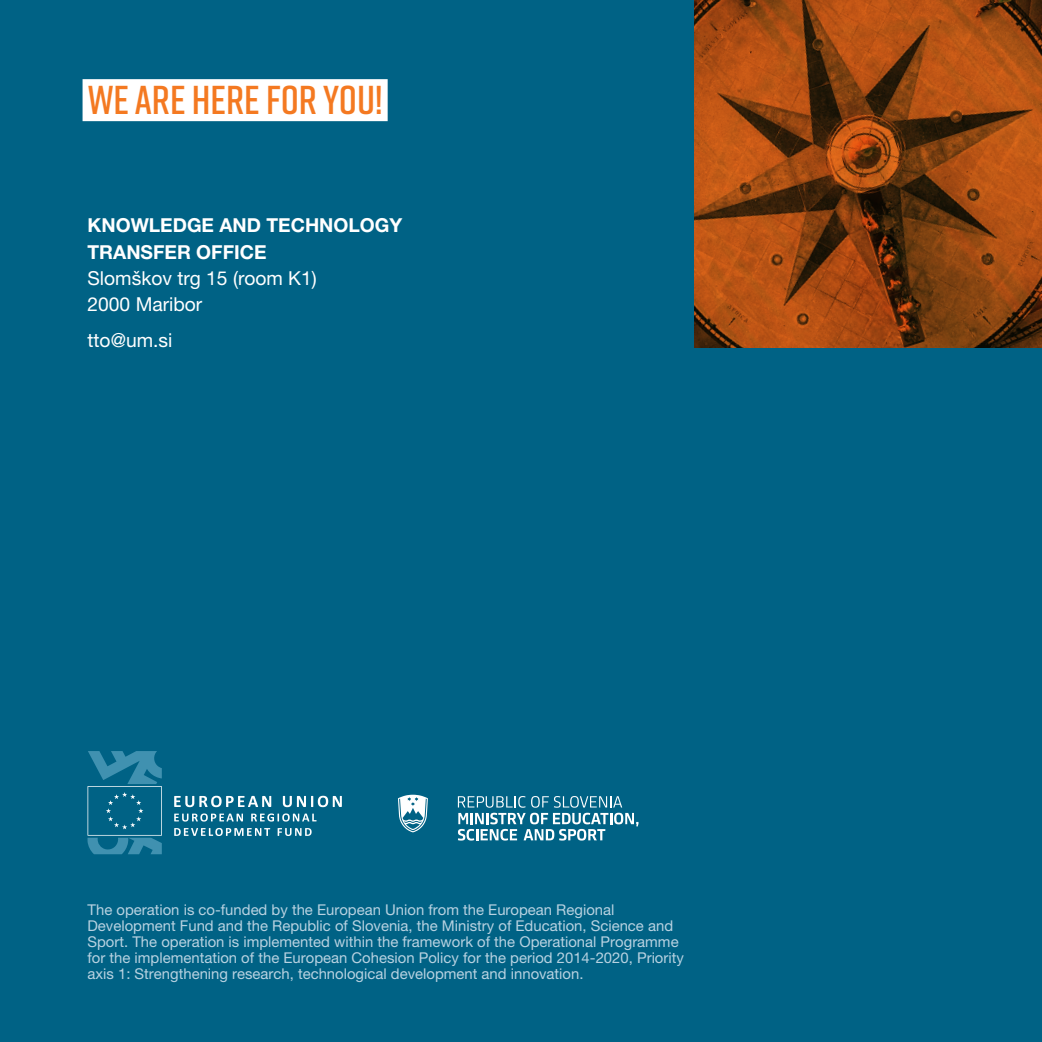
<style>
.page{position:relative;width:1042px;height:1042px;background:#006285}
.page>*{position:absolute;margin:0;border:0;box-sizing:border-box;transform-origin:0 0}
.t1{font:600 40.25px "Rift";color:#f47921}
.t2{font:700 19.25px/26.2px "Helvetica Neue LT Pro";color:#fff}
.t3{font:19.25px "Helvetica Neue LT Pro";color:#fff}
.t4{font:14.88px/16.1px "Helvetica Neue LT Pro";color:#b8d2e1}
.s1{font-weight:400}
</style>
<div class="page">
<img style="left:694px;top:0;width:348px;height:347px">
<div style="left:83px;top:79px;width:305px;height:42px;background:#fff"></div>
<svg style="left:87px;top:751px;width:75px;height:103px"></svg>
<svg style="left:174px;top:828px;width:138px;height:8px"></svg>
<svg style="left:174px;top:813px;width:142px;height:8px"></svg>
<svg style="left:174px;top:796px;width:168px;height:11px"></svg>
<svg style="left:398px;top:795px;width:30px;height:37px"></svg>
<svg style="left:458px;top:796px;width:67px;height:11px"></svg>
<svg style="left:531px;top:796px;width:91px;height:11px"></svg>
<svg style="left:458px;top:813px;width:180px;height:27px"></svg>
<p class="t1" style="left:88px;top:71px;width:296px">WE ARE HERE FOR YOU!</p>
<p class="t2" style="left:88px;top:212px;width:316px">KNOWLEDGE AND TECHNOLOGY<br>TRANSFER OFFICE<br><span class="s1">Slomškov trg 15 (room K1)</span></p>
<p class="t3" style="left:88px;top:293px;width:116px">2000 Maribor</p>
<p class="t3" style="left:88px;top:329px;width:86px">tto@um.si</p>
<p class="t4" style="left:88px;top:901px;width:598px">The operation is co-funded by the European Union from the European Regional Development Fund and the Republic of Slovenia, the Ministry of Education, Science and Sport. The operation is implemented within the framework of the Operational Programme for the implementation of the European Cohesion Policy for the period 2014-2020, Priority axis 1: Strengthening research, technological development and innovation.</p>
</div>
